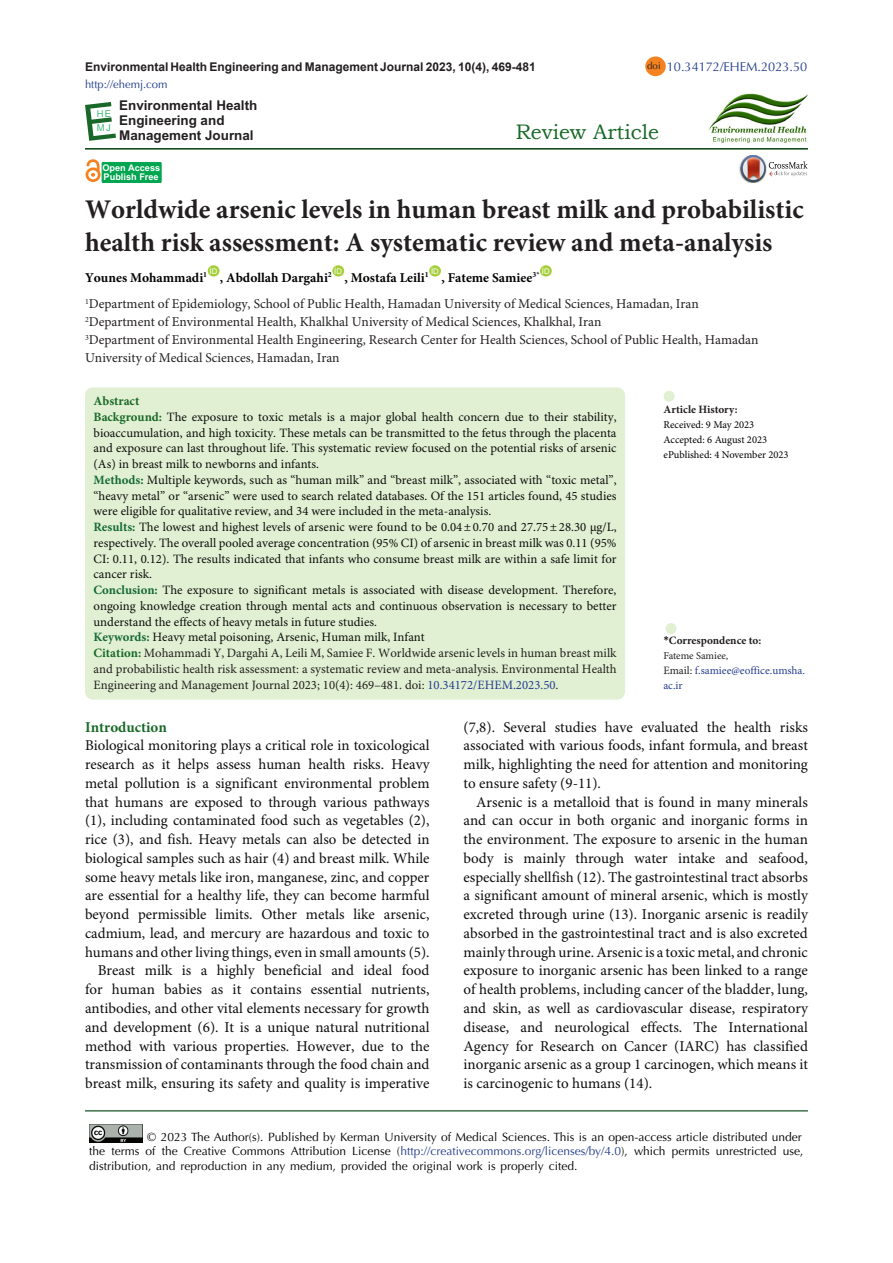
<style>
.page{position:relative;width:893px;height:1263px;background:#fff}
.page>*{position:absolute;margin:0;border:0;box-sizing:border-box;transform-origin:0 0}
.Default{font:700 27px/33px "Minion Pro";color:#231f20}
.t1{font:21px "Bookman Old Style";color:#196928}
.t2{font:15px/18.8px "Minion Pro";color:#0d0d0d;text-align:justify}
.t3{font:700 15px "Minion Pro";color:#196928}
.Default-2{font:13.5px/18px "Minion Pro";color:#231f20}
.Default-3{font:700 13.5px "Minion Pro";color:#040503}
.t4{font:700 13.5px/15px "Arial";color:#231f20}
.Default-4{font:12.75px/15.8px "Minion Pro";color:#0d0d0d;text-align:justify}
.Default-5{font:12.75px/15.8px "Minion Pro";color:#231f20;text-align:justify}
.t5{font:12.75px "Optima LT Std";color:#253f8e}
.Default-6{font:700 12.75px "Minion Pro";color:#196928}
.t6{font:12px/14.4px "Optima LT Std";color:#010202}
.t7{font:700 12px "Arial";color:#231f20}
.t8{font:11.25px/15px "Minion Pro";color:#253f8e}
.t9{font:700 11.25px "Minion Pro";color:#231f20}
.t10{font:11.25px "Optima LT Std";color:#253f8e}
.t11{font:10.5px "Minion Pro";color:#000}
.t12{font:10.5px "Minion Pro";letter-spacing:-.005em;color:#231f20}
.t13{font:9.75px "Optima LT Std";color:#231f20}
.t14{font:9.45px/14.5px "Arial";color:#41b977}
.t15{font:700 9.15px/9px "Arial";color:#fff}
.t16{font:7.8px "Arial";color:#fff}
.s1{font-weight:700;color:#196928}
.s2{font-weight:700;color:#156936}
.s3{color:#253f8e}
.s4{font-family:"Calibri"}
.s5{color:#231f20}
</style>
<div class="page">
<hr style="left:85px;top:148px;width:723px;height:2px;background:#00410f">
<div style="left:208px;top:265px;width:12px;height:12px;background:#a6ce39;border-radius:50%"></div>
<div style="left:332px;top:265px;width:12px;height:12px;background:#a6ce39;border-radius:50%"></div>
<div style="left:429px;top:265px;width:12px;height:12px;background:#a6ce39;border-radius:50%"></div>
<div style="left:540px;top:265px;width:12px;height:12px;background:#a6ce39;border-radius:50%"></div>
<div style="left:85px;top:387px;width:540px;height:312px;background:#e1f0d2;border-radius:8px"></div>
<div style="left:665px;top:623px;width:11px;height:11px;background:#e1f0d2;border-radius:50%"></div>
<div style="left:664px;top:391px;width:11px;height:11px;background:#e1f0d2;border-radius:50%"></div>
<hr style="left:85px;top:1110px;width:723px;height:1px;background:#00410f">
<svg style="left:85px;top:102px;width:31px;height:39px"></svg>
<img style="left:89px;top:1124px;width:54px;height:19px">
<div style="left:645px;top:56px;width:21px;height:20px;background:#f58220;border-radius:50%"></div>
<div style="left:102px;top:162px;width:59px;height:21px;background:#00a54f"></div>
<div style="left:102px;top:162px;width:59px;height:21px;border:1px solid #00a54f"></div>
<div style="left:86px;top:167px;width:15px;height:15px;border:3px solid #f58220;border-radius:50%"></div>
<svg style="left:85px;top:161px;width:16px;height:16px"></svg>
<img style="left:708px;top:94px;width:100px;height:49px">
<img style="left:739px;top:163px;width:2px;height:13px">
<svg style="left:741px;top:155px;width:66px;height:27px"></svg>
<p class="t7" style="left:85px;top:58px;width:452px">Environmental Health Engineering and Management Journal 2023, 10(4), 469-481</p>
<p class="t10" style="left:85px;top:78px;width:84px">http://ehemj.com</p>
<p class="t13" style="left:647px;top:60px;width:15px">doi</p>
<p class="t5" style="left:667px;top:59px;width:142px">10.34172/EHEM.2023.50</p>
<p class="t14" style="left:97px;top:106px;width:16px">HE<br>MJ</p>
<p class="t4" style="left:119px;top:98px;width:140px">Environmental Health<br>Engineering and<br>Management Journal</p>
<p class="t15" style="left:102px;top:164px;width:59px">Open Access<br>Publish Free</p>
<p class="t1" style="left:516px;top:118px;width:145px">Review Article</p>
<p class="Default" style="left:85px;top:192px;width:720px">Worldwide arsenic levels in human breast milk and probabilistic health risk assessment: A systematic review and meta-analysis</p>
<p class="Default-3" style="left:85px;top:268px;width:124px">Younes Mohammadi<sup>1</sup></p>
<p class="t16" style="left:542px;top:266px;width:9px">ID</p>
<p class="Default-2" style="left:85px;top:295px;width:615px"><sup>1</sup>Department of Epidemiology, School of Public Health, Hamadan University of Medical Sciences, Hamadan, Iran</p>
<p class="Default-2" style="left:85px;top:313px;width:518px"><sup>2</sup>Department of Environmental Health, Khalkhal University of Medical Sciences, Khalkhal, Iran</p>
<p class="Default-2" style="left:85px;top:331px;width:675px"><sup>3</sup>Department of Environmental Health Engineering, Research Center for Health Sciences, School of Public Health, Hamadan<br>University of Medical Sciences, Hamadan, Iran</p>
<p class="Default-6" style="left:94px;top:392px;width:47px">Abstract</p>
<p class="Default-4" style="left:94px;top:409px;width:525px"><span class="s1">Background:</span> The exposure to toxic metals is a major global health concern due to their stability, bioaccumulation, and high toxicity. These metals can be transmitted to the fetus through the placenta and exposure can last throughout life. This systematic review focused on the potential risks of arsenic (As) in breast milk to newborns and infants.</p>
<p class="Default-4" style="left:94px;top:472px;width:525px"><span class="s2">Methods:</span> Multiple keywords, such as “human milk” and “breast milk”, associated with “toxic metal”, “heavy metal” or “arsenic” were used to search related databases. Of the 151 articles found, 45 studies were eligible for qualitative review, and 34 were included in the meta-analysis.</p>
<p class="Default-4" style="left:94px;top:520px;width:525px"><span class="s2">Results:</span> The lowest and highest levels of arsenic were found to be 0.04±0.70 and 27.75±28.30 μg/L, respectively. The overall pooled average concentration (95% CI) of arsenic in breast milk was 0.11 (95% CI: 0.11, 0.12). The results indicated that infants who consume breast milk are within a safe limit for cancer risk.</p>
<p class="Default-4" style="left:94px;top:583px;width:525px"><span class="s2">Conclusion:</span> The exposure to significant metals is associated with disease development. Therefore, ongoing knowledge creation through mental acts and continuous observation is necessary to better understand the effects of heavy metals in future studies.</p>
<p class="Default-4" style="left:94px;top:630px;width:333px"><span class="s2">Keywords:</span> Heavy metal poisoning, Arsenic, Human milk, Infant</p>
<p class="Default-5" style="left:94px;top:646px;width:525px"><span class="s1">Citation:</span> Mohammadi Y, Dargahi A, Leili M, Samiee F. Worldwide arsenic levels in human breast milk and probabilistic health risk assessment: a systematic review and meta-analysis. Environmental Health Engineering and Management Journal 2023; 10(4): 469–481. doi: <span class="s3">10.34172/EHEM.2023.50</span>.</p>
<p class="t16" style="left:210px;top:266px;width:9px">ID</p>
<p class="t16" style="left:334px;top:266px;width:9px">ID</p>
<p class="t16" style="left:431px;top:266px;width:9px">ID</p>
<p class="Default-3" style="left:441px;top:268px;width:100px">, Fateme Samiee<sup>3*</sup></p>
<p class="Default-3" style="left:220px;top:268px;width:114px">, Abdollah Dargahi<sup>2</sup></p>
<p class="Default-3" style="left:345px;top:268px;width:86px">, Mostafa Leili<sup>1</sup></p>
<p class="t9" style="left:664px;top:401px;width:76px">Article History:</p>
<p class="t11" style="left:664px;top:418px;width:92px">Received: 9 May 2023</p>
<p class="t11" style="left:664px;top:433px;width:105px">Accepted: 6 August 2023</p>
<p class="t11" style="left:664px;top:448px;width:126px">ePublished: 4 November 2023</p>
<p class="t9" style="left:663px;top:632px;width:99px"><span class="s4">*</span>Correspondence to:</p>
<p class="t12" style="left:663px;top:649px;width:66px">Fateme Samiee,</p>
<p class="t8" style="left:663px;top:663px;width:143px"><span class="s5">Email:</span> f.samiee@eoffice.umsha. ac.ir</p>
<p class="t3" style="left:85px;top:716px;width:83px">Introduction</p>
<p class="t2" style="left:85px;top:737px;width:346px">Biological monitoring plays a critical role in toxicological research as it helps assess human health risks. Heavy metal pollution is a significant environmental problem that humans are exposed to through various pathways (1), including contaminated food such as vegetables (2), rice (3), and fish. Heavy metals can also be detected in biological samples such as hair (4) and breast milk. While some heavy metals like iron, manganese, zinc, and copper are essential for a healthy life, they can become harmful beyond permissible limits. Other metals like arsenic, cadmium, lead, and mercury are hazardous and toxic to humans and other living things, even in small amounts (5).</p>
<p class="t2" style="left:85px;top:962px;width:346px;text-indent:13px">Breast milk is a highly beneficial and ideal food for human babies as it contains essential nutrients, antibodies, and other vital elements necessary for growth and development (6). It is a unique natural nutritional method with various properties. However, due to the transmission of contaminants through the food chain and breast milk, ensuring its safety and quality is imperative</p>
<p class="t2" style="left:463px;top:718px;width:346px">(7,8). Several studies have evaluated the health risks associated with various foods, infant formula, and breast milk, highlighting the need for attention and monitoring to ensure safety (9-11).</p>
<p class="t2" style="left:463px;top:793px;width:346px;text-indent:13px">Arsenic is a metalloid that is found in many minerals and can occur in both organic and inorganic forms in the environment. The exposure to arsenic in the human body is mainly through water intake and seafood, especially shellfish (12). The gastrointestinal tract absorbs a significant amount of mineral arsenic, which is mostly excreted through urine (13). Inorganic arsenic is readily absorbed in the gastrointestinal tract and is also excreted mainly through urine. Arsenic is a toxic metal, and chronic exposure to inorganic arsenic has been linked to a range of health problems, including cancer of the bladder, lung, and skin, as well as cardiovascular disease, respiratory disease, and neurological effects. The International Agency for Research on Cancer (IARC) has classified inorganic arsenic as a group 1 carcinogen, which means it is carcinogenic to humans (14).</p>
<p class="t6" style="left:89px;top:1130px;width:715px;text-indent:58px">© 2023 The Author(s). Published by Kerman University of Medical Sciences. This is an open-access article distributed under the terms of the Creative Commons Attribution License (<span class="s3">http://creativecommons.org/licenses/by/4.0</span>), which permits unrestricted use, distribution, and reproduction in any medium, provided the original work is properly cited.</p>
</div>
